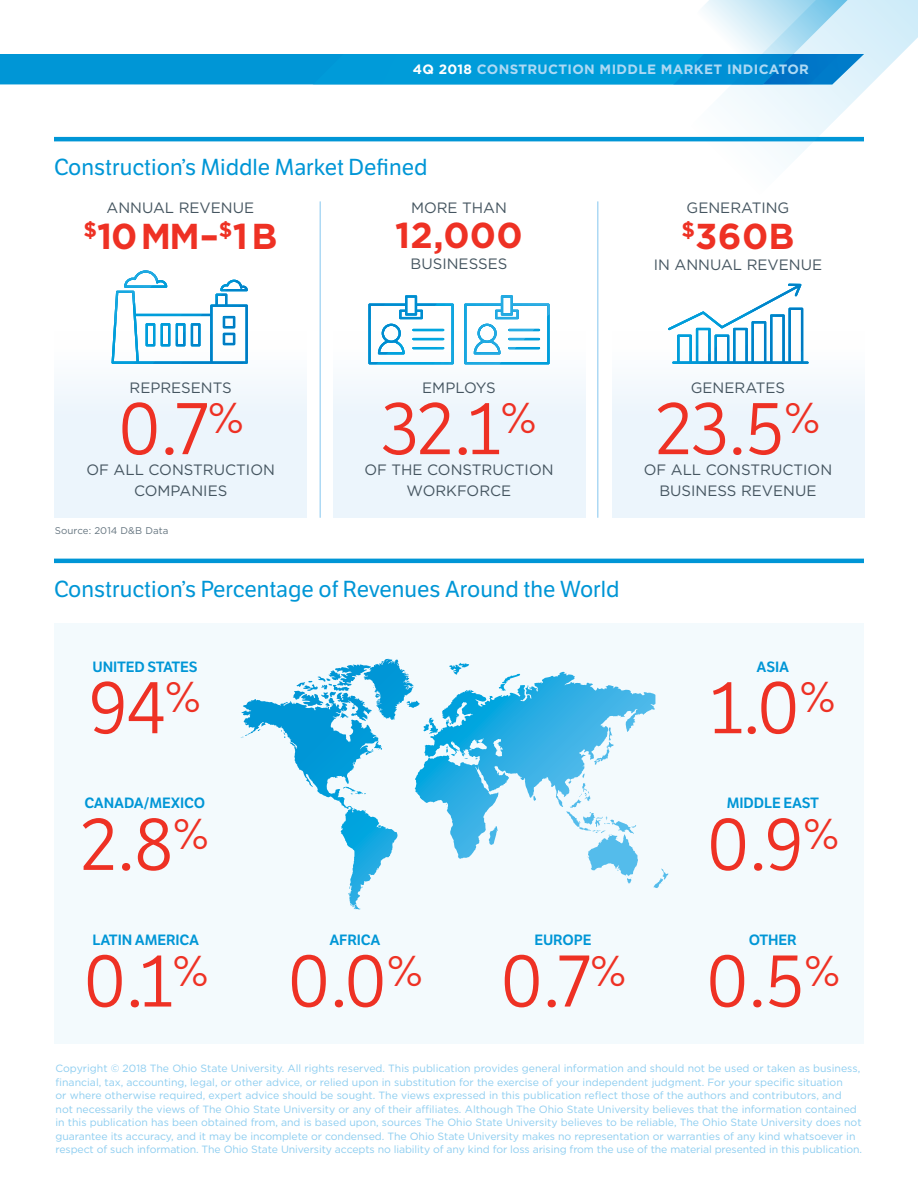
<style>
.page{position:relative;width:918px;height:1188px;background:#fff}
.page>*{position:absolute;margin:0;border:0;box-sizing:border-box;transform-origin:0 0}
.t1{font:72px "LFT Etica";color:#ee3124}
.t2{font:700 36px "Gotham";letter-spacing:.01em;color:#ee3124}
.t3{font:22.5px "LFT Etica";color:#0096d6}
.t4{font:15px/21px "Gotham";color:#455560;text-align:center}
.t5{font:15px "Gotham";letter-spacing:-.02em;color:#455560}
.t6{font:600 14.55px "LFT Etica";letter-spacing:-.01em;color:#0096d6}
.t7{font:700 13.5px "Gotham";letter-spacing:.025em;color:#add9f4}
.t8{font:10.5px/13.5px "Gotham";color:#8dcdf0}
.t9{font:9.75px "Gotham";letter-spacing:.01em;color:#64747f}
.s1{color:#fff}
</style>
<div class="page">
<div style="left:54px;top:331px;width:253px;height:187px;background:#ecf5fc"></div>
<div style="left:333px;top:331px;width:253px;height:187px;background:#ecf5fc"></div>
<div style="left:612px;top:331px;width:253px;height:187px;background:#ecf5fc"></div>
<hr style="left:320px;top:201px;width:1px;height:317px;background:#add9f4">
<hr style="left:597px;top:201px;width:1px;height:317px;background:#add9f4">
<svg style="left:112px;top:270px;width:102px;height:94px"></svg>
<img style="left:180px;top:305px;width:34px;height:59px">
<img style="left:214px;top:284px;width:12px;height:80px">
<img style="left:226px;top:279px;width:11px;height:85px">
<img style="left:237px;top:280px;width:11px;height:84px">
<img style="left:368px;top:303px;width:36px;height:61px">
<img style="left:404px;top:295px;width:142px;height:69px">
<img style="left:546px;top:303px;width:4px;height:61px">
<img style="left:668px;top:323px;width:11px;height:41px">
<img style="left:679px;top:311px;width:48px;height:53px">
<img style="left:727px;top:304px;width:35px;height:60px">
<img style="left:762px;top:298px;width:12px;height:66px">
<img style="left:774px;top:291px;width:12px;height:73px">
<img style="left:786px;top:284px;width:12px;height:80px">
<img style="left:798px;top:284px;width:11px;height:80px">
<hr style="left:54px;top:559px;width:810px;height:4px;background:#0096d6">
<hr style="left:54px;top:137px;width:810px;height:4px;background:#0096d6">
<svg style="left:54px;top:624px;width:810px;height:420px;fill:#f3fafd"></svg>
<svg style="left:369px;top:659px;width:19px;height:13px"></svg>
<svg style="left:687px;top:84px;width:184px;height:78px"></svg>
<svg style="left:0;top:0;width:918px;height:84px"></svg>
<p class="t7" style="left:413px;top:60px;width:398px"><span class="s1">4Q 2018</span> CONSTRUCTION MIDDLE MARKET INDICATOR</p>
<h3 class="t3" style="left:54px;top:154px;width:375px">Construction’s Middle Market Defined</h3>
<h3 class="t4" style="left:107px;top:197px;width:149px">ANNUAL REVENUE</h3>
<h2 class="t2" style="left:83px;top:213px;width:195px"><sup>$</sup>10 MM–<sup>$</sup>1 B</h2>
<h3 class="t4" style="left:411px;top:197px;width:97px">MORE THAN</h3>
<h2 class="t2" style="left:395px;top:211px;width:129px">12,000</h2>
<h3 class="t4" style="left:411px;top:253px;width:98px">BUSINESSES</h3>
<h3 class="t4" style="left:687px;top:197px;width:104px">GENERATING</h3>
<h2 class="t2" style="left:681px;top:213px;width:115px"><sup>$</sup>360B</h2>
<h3 class="t4" style="left:654px;top:254px;width:170px">IN ANNUAL REVENUE</h3>
<h3 class="t4" style="left:130px;top:377px;width:104px">REPRESENTS</h3>
<h1 class="t1" style="left:118px;top:387px;width:127px">0.7<sup>%</sup></h1>
<h3 class="t4" style="left:86px;top:459px;width:190px">OF ALL CONSTRUCTION<br>COMPANIES</h3>
<p class="t9" style="left:55px;top:524px;width:115px">Source: 2014 D&amp;B Data</p>
<h3 class="t5" style="left:422px;top:378px;width:75px">EMPLOYS</h3>
<h1 class="t1" style="left:382px;top:387px;width:156px">32.1<sup>%</sup></h1>
<h3 class="t4" style="left:364px;top:459px;width:191px">OF THE CONSTRUCTION<br>WORKFORCE</h3>
<h3 class="t3" style="left:54px;top:576px;width:567px">Construction’s Percentage of Revenues Around the World</h3>
<h3 class="t6" style="left:93px;top:658px;width:107px">UNITED STATES</h3>
<h1 class="t1" style="left:89px;top:666px;width:113px">94<sup>%</sup></h1>
<h3 class="t6" style="left:84px;top:794px;width:122px">CANADA/MEXICO</h3>
<h1 class="t1" style="left:81px;top:803px;width:129px">2.8<sup>%</sup></h1>
<h3 class="t4" style="left:691px;top:377px;width:96px">GENERATES</h3>
<h1 class="t1" style="left:656px;top:387px;width:166px">23.5<sup>%</sup></h1>
<h3 class="t4" style="left:644px;top:459px;width:190px">OF ALL CONSTRUCTION<br>BUSINESS REVENUE</h3>
<h3 class="t6" style="left:757px;top:658px;width:34px">ASIA</h3>
<h1 class="t1" style="left:710px;top:666px;width:127px">1.0<sup>%</sup></h1>
<h3 class="t6" style="left:727px;top:794px;width:94px">MIDDLE EAST</h3>
<h1 class="t1" style="left:706px;top:803px;width:134px">0.9<sup>%</sup></h1>
<h3 class="t6" style="left:93px;top:931px;width:108px">LATIN AMERICA</h3>
<h1 class="t1" style="left:83px;top:940px;width:127px">0.1<sup>%</sup></h1>
<h3 class="t6" style="left:329px;top:931px;width:53px">AFRICA</h3>
<h1 class="t1" style="left:287px;top:940px;width:137px">0.0<sup>%</sup></h1>
<h3 class="t6" style="left:535px;top:931px;width:58px">EUROPE</h3>
<h1 class="t1" style="left:500px;top:940px;width:127px">0.7<sup>%</sup></h1>
<h3 class="t6" style="left:749px;top:931px;width:49px">OTHER</h3>
<h1 class="t1" style="left:706px;top:940px;width:136px">0.5<sup>%</sup></h1>
<p class="t8" style="left:56px;top:1062px;width:808px">Copyright © 2018 The Ohio State University. All rights reserved. This publication provides general information and should not be used or taken as business, financial, tax, accounting, legal, or other advice, or relied upon in substitution for the exercise of your independent judgment. For your specific situation<br>or where otherwise required, expert advice should be sought. The views expressed in this publication reflect those of the authors and contributors, and<br>not necessarily the views of The Ohio State University or any of their affiliates. Although The Ohio State University believes that the information contained in this publication has been obtained from, and is based upon, sources The Ohio State University believes to be reliable, The Ohio State University does not guarantee its accuracy, and it may be incomplete or condensed. The Ohio State University makes no representation or warranties of any kind whatsoever in respect of such information. The Ohio State University accepts no liability of any kind for loss arising from the use of the material presented in this publication.</p>
</div>
